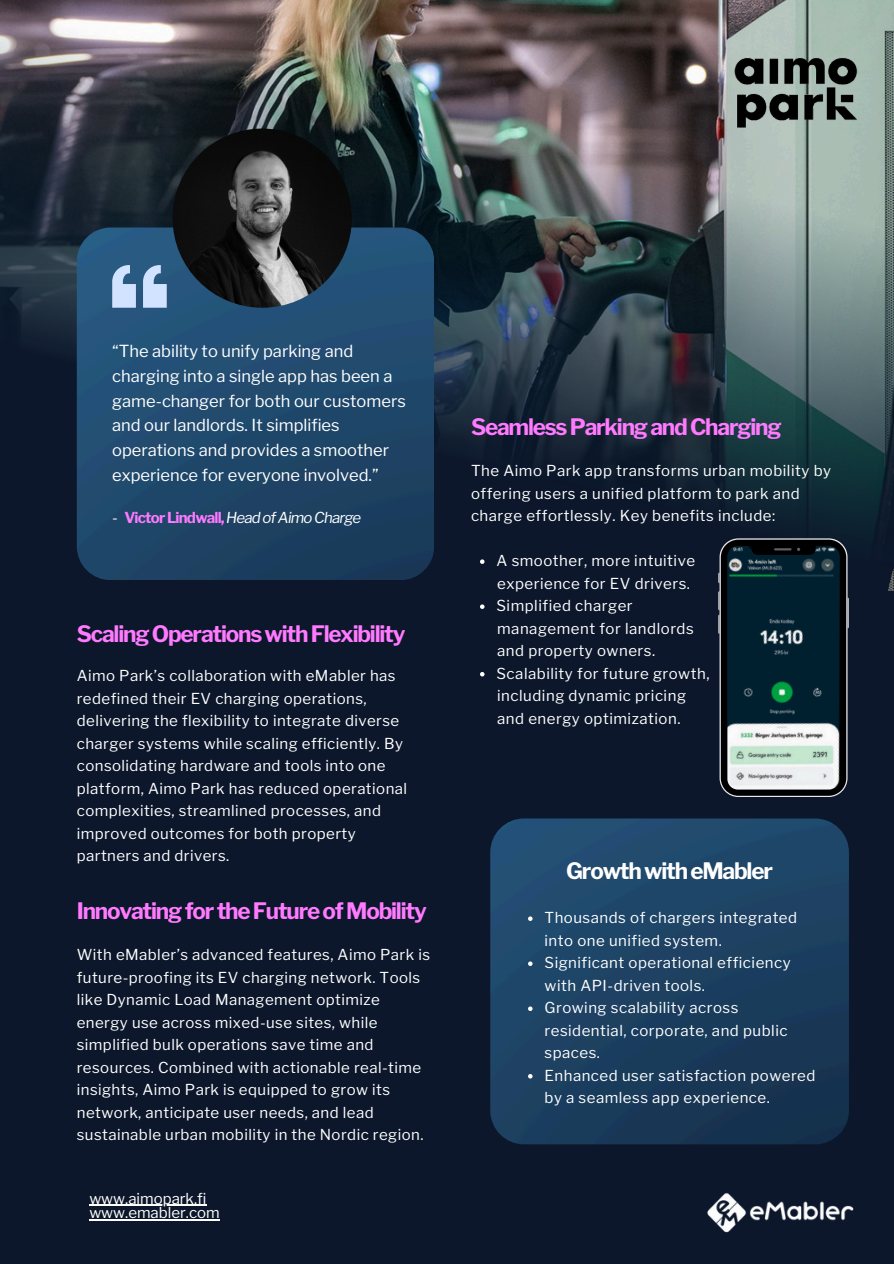
<style>
.page{position:relative;width:894px;height:1264px;background:#fff}
.page>*{position:absolute;margin:0;border:0;box-sizing:border-box;transform-origin:0 0}
.t1{font:700 22.5px "Libre Franklin";letter-spacing:-.055em;color:#ff7aff}
.t2{font:700 22.5px "Libre Franklin";letter-spacing:-.055em;color:#fff}
.t3{font:16.5px/24.8px "Libre Franklin";color:#fff}
.t4{font:15px/22.5px "Libre Franklin";letter-spacing:.03em;color:#fff}
.t5{font:italic 15px "Libre Franklin";letter-spacing:-.055em;color:#fff}
.t6{font:15px "Libre Franklin";color:#fff}
.s1{font-style:normal}
.s2{font-weight:700;font-style:normal;color:#ff7aff}
</style>
<div class="page">
<div style="left:0;top:0;width:893px;height:1263px;background:#0c172b"></div>
<img style="left:0;top:0;width:893px;height:573px">
<img style="left:707px;top:1192px;width:147px;height:41px">
<img style="left:77px;top:227px;width:356px;height:353px">
<img style="left:172px;top:128px;width:180px;height:180px;border-radius:50%">
<img style="left:490px;top:818px;width:358px;height:326px;border-radius:34px">
<svg style="left:112px;top:265px;width:54px;height:43px;background:#97b3d3"></svg>
<svg style="left:480px;top:559px;width:4px;height:5px"></svg>
<svg style="left:480px;top:604px;width:4px;height:5px"></svg>
<svg style="left:480px;top:672px;width:4px;height:4px"></svg>
<img style="left:734px;top:57px;width:124px;height:72px">
<svg style="left:718px;top:538px;width:130px;height:259px"></svg>
<hr style="left:89px;top:1218px;width:131px;height:2px;background:#fff">
<svg style="left:528px;top:916px;width:4px;height:5px"></svg>
<svg style="left:528px;top:961px;width:4px;height:5px"></svg>
<svg style="left:528px;top:1006px;width:4px;height:5px"></svg>
<svg style="left:528px;top:1074px;width:4px;height:4px"></svg>
<hr style="left:89px;top:1204px;width:117px;height:1px;background:#fff">
<p class="t3" style="left:112px;top:339px;width:295px">“The ability to unify parking and charging into a single app has been a game-changer for both our customers and our landlords. It simplifies operations and provides a smoother experience for everyone involved.”</p>
<p class="t5" style="left:112px;top:508px;width:250px"><span class="s1">-</span> <span class="s2">VictorLindwall,</span>Head of Aimo Charge</p>
<p class="t1" style="left:77px;top:620px;width:330px">ScalingOperationswithFlexibility</p>
<p class="t4" style="left:77px;top:664px;width:332px">Aimo Park’s collaboration with eMabler has redefined their EV charging operations, delivering the flexibility to integrate diverse charger systems while scaling efficiently. By consolidating hardware and tools into one platform, Aimo Park has reduced operational complexities, streamlined processes, and improved outcomes for both property partners and drivers.</p>
<p class="t1" style="left:77px;top:897px;width:351px">InnovatingfortheFutureofMobility</p>
<p class="t4" style="left:77px;top:943px;width:354px">With eMabler’s advanced features, Aimo Park is future-proofing its EV charging network. Tools like Dynamic Load Management optimize energy use across mixed-use sites, while simplified bulk operations save time and resources. Combined with actionable real-time insights, Aimo Park is equipped to grow its network, anticipate user needs, and lead sustainable urban mobility in the Nordic region.</p>
<p class="t6" style="left:89px;top:1189px;width:119px">www.aimopark.fi</p>
<p class="t6" style="left:89px;top:1203px;width:132px">www.emabler.com</p>
<p class="t1" style="left:471px;top:413px;width:312px">SeamlessParkingandCharging</p>
<p class="t4" style="left:471px;top:459px;width:361px">The Aimo Park app transforms urban mobility by offering users a unified platform to park and charge effortlessly. Key benefits include:</p>
<p class="t4" style="left:496px;top:549px;width:200px">A smoother, more intuitive</p>
<p class="t4" style="left:497px;top:572px;width:194px">experience for EV drivers.</p>
<h1 class="t4" style="left:496px;top:594px;width:138px">Simplified charger</h1>
<p class="t4" style="left:497px;top:617px;width:198px">management for landlords</p>
<p class="t4" style="left:497px;top:639px;width:159px">and property owners.</p>
<p class="t4" style="left:496px;top:662px;width:214px">Scalability for future growth,</p>
<p class="t4" style="left:497px;top:684px;width:190px">including dynamic pricing</p>
<p class="t4" style="left:497px;top:707px;width:185px">and energy optimization.</p>
<p class="t2" style="left:566px;top:857px;width:208px">GrowthwitheMabler</p>
<h1 class="t4" style="left:544px;top:906px;width:254px">Thousands of chargers integrated into one unified system.</h1>
<p class="t4" style="left:544px;top:951px;width:247px">Significant operational efficiency with API-driven tools.</p>
<p class="t4" style="left:544px;top:996px;width:244px">Growing scalability across residential, corporate, and public spaces.</p>
<h1 class="t4" style="left:544px;top:1064px;width:272px">Enhanced user satisfaction powered by a seamless app experience.</h1>
</div>
